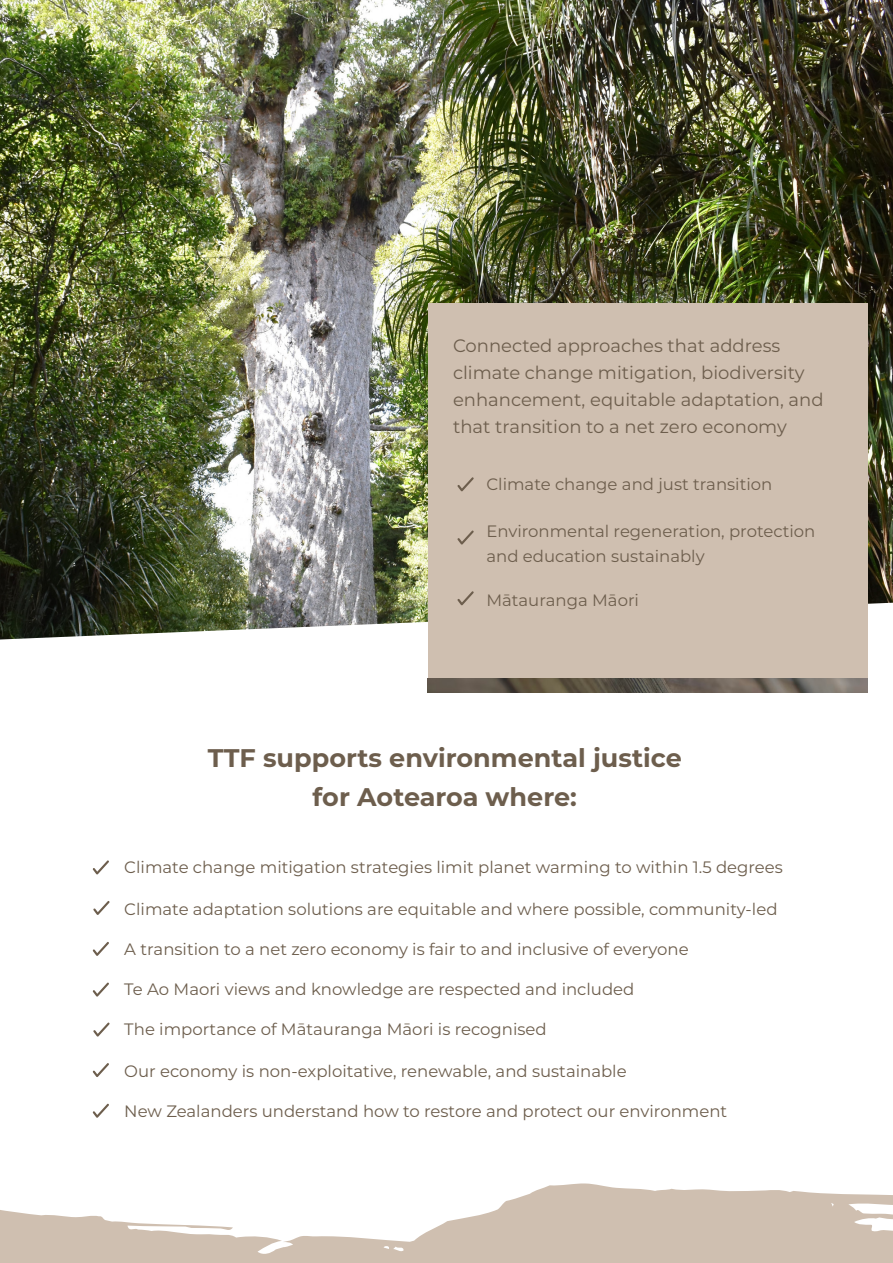
<style>
.page{position:relative;width:893px;height:1263px;background:#fff}
.page>*{position:absolute;margin:0;border:0;box-sizing:border-box;transform-origin:0 0}
.t1{font:700 25.5px/39px "Montserrat";color:#6d5e4d;text-align:center}
.t2{font:18px/27px "Montserrat";color:#6d5e4d}
.t3{font:16.5px/25.5px "Montserrat";color:#6d5e4d}
</style>
<div class="page">
<img style="left:0;top:0;width:893px;height:639px">
<div style="left:428px;top:303px;width:439px;height:389px;background:#cfbfb0"></div>
<svg style="left:93px;top:860px;width:16px;height:15px"></svg>
<svg style="left:93px;top:901px;width:17px;height:14px"></svg>
<svg style="left:93px;top:942px;width:16px;height:14px"></svg>
<svg style="left:93px;top:982px;width:16px;height:15px"></svg>
<svg style="left:93px;top:1022px;width:17px;height:15px"></svg>
<svg style="left:93px;top:1063px;width:16px;height:14px"></svg>
<svg style="left:93px;top:1104px;width:16px;height:14px"></svg>
<img style="left:428px;top:678px;width:439px;height:14px">
<svg style="left:457px;top:477px;width:17px;height:15px"></svg>
<svg style="left:457px;top:530px;width:17px;height:15px"></svg>
<svg style="left:457px;top:591px;width:17px;height:15px"></svg>
<svg style="left:0;top:1183px;width:893px;height:80px;fill:#cfbfb0"></svg>
<p class="t2" style="left:453px;top:332px;width:372px">Connected approaches that address climate change mitigation, biodiversity enhancement, equitable adaptation, and that transition to a net zero economy</p>
<p class="t3" style="left:486px;top:471px;width:287px">Climate change and just transition</p>
<p class="t3" style="left:486px;top:517px;width:331px">Environmental regeneration, protection and education sustainably</p>
<p class="t3" style="left:486px;top:586px;width:154px">Mātauranga Māori</p>
<p class="t1" style="left:208px;top:737px;width:475px">TTF supports environmental justice for Aotearoa where:</p>
<p class="t3" style="left:124px;top:854px;width:660px">Climate change mitigation strategies limit planet warming to within 1.5 degrees</p>
<p class="t3" style="left:124px;top:896px;width:655px">Climate adaptation solutions are equitable and where possible, community-led</p>
<p class="t3" style="left:124px;top:936px;width:566px">A transition to a net zero economy is fair to and inclusive of everyone</p>
<p class="t3" style="left:124px;top:975px;width:511px">Te Ao Maori views and knowledge are respected and included</p>
<p class="t3" style="left:124px;top:1016px;width:424px">The importance of Mātauranga Māori is recognised</p>
<p class="t3" style="left:124px;top:1057px;width:504px">Our economy is non-exploitative, renewable, and sustainable</p>
<p class="t3" style="left:124px;top:1097px;width:604px">New Zealanders understand how to restore and protect our environment</p>
</div>
